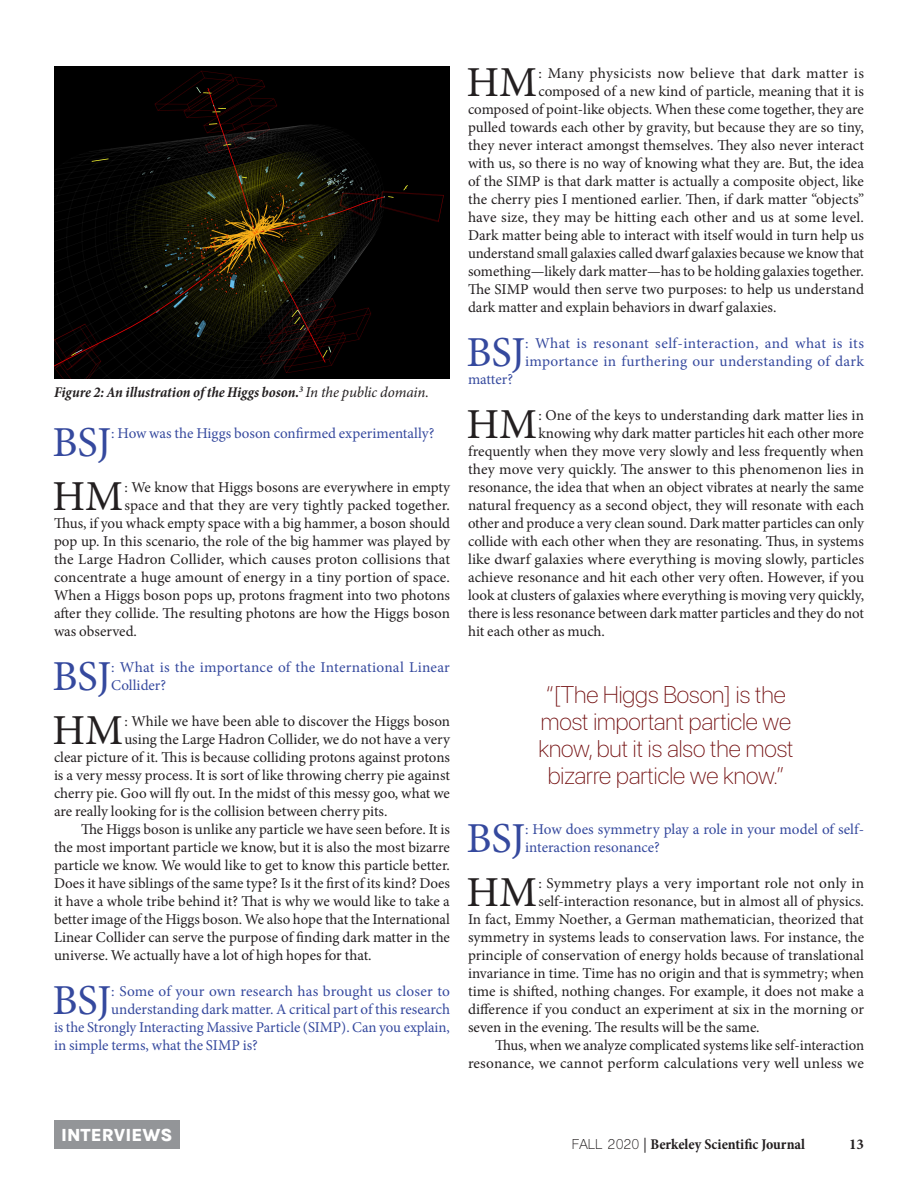
<style>
.page{position:relative;width:918px;height:1188px;background:#fff}
.page>*{position:absolute;margin:0;border:0;box-sizing:border-box;transform-origin:0 0}
.BodyTextJustified{font:42.75px "Minion Pro";letter-spacing:-.005em;color:#35499e}
.BodyTextJustified-2{font:42.75px "Minion Pro";color:#231f20}
.t1{font:100 24px/27px "SF Pro Display";color:#730f10;text-align:center}
.t2{font:800 18px "Karla";color:#fff}
.BodyTextJustified-3{font:15px/18px "Minion Pro";color:#231f20;text-align:justify}
.BodyTextJustified-4{font:15px/18px "Minion Pro";letter-spacing:.005em;color:#35499e}
.BodyTextJustified-5{font:italic 700 condensed 15px "Minion Pro";letter-spacing:-.005em;color:#231f20}
.BodyTextJustified-6{font:15px "Minion Pro";letter-spacing:.02em;color:#231f20}
.t3{font:700 condensed 15px "Minion Pro";color:#231f20}
.t4{font:700 15px "Minion Pro";color:#231f20}
.s1{font-weight:400;font-stretch:normal}
.s2{font-family:"Shree Dev 0714";font-weight:400;font-stretch:normal;font-size:13.5px}
</style>
<div class="page">
<img style="left:54px;top:67px;width:396px;height:311px">
<div style="left:54px;top:1120px;width:126px;height:29px;background:#939598"></div>
<p class="BodyTextJustified-5" style="left:54px;top:382px;width:376px">Figure 2: An illustration of the Higgs boson.<sup>3</sup> <span class="s1">In the public domain.</span></p>
<p class="BodyTextJustified" style="left:52px;top:414px;width:60px">BSJ</p>
<p class="BodyTextJustified-4" style="left:111px;top:425px;width:325px">: How was the Higgs boson confirmed experimentally?</p>
<p class="BodyTextJustified-2" style="left:52px;top:468px;width:72px">HM</p>
<p class="BodyTextJustified-3" style="left:124px;top:479px;width:327px">: We know that Higgs bosons are everywhere in empty</p>
<p class="BodyTextJustified-3" style="left:124px;top:497px;width:327px">space and that they are very tightly packed together.</p>
<p class="BodyTextJustified-3" style="left:54px;top:515px;width:398px">Thus, if you whack empty space with a big hammer, a boson should</p>
<p class="BodyTextJustified-3" style="left:54px;top:533px;width:397px">pop up. In this scenario, the role of the big hammer was played by</p>
<p class="BodyTextJustified-3" style="left:54px;top:551px;width:398px">the Large Hadron Collider, which causes proton collisions that</p>
<p class="BodyTextJustified-3" style="left:54px;top:569px;width:397px">concentrate a huge amount of energy in a tiny portion of space.</p>
<p class="BodyTextJustified-3" style="left:54px;top:587px;width:397px">When a Higgs boson pops up, protons fragment into two photons</p>
<p class="BodyTextJustified-3" style="left:54px;top:605px;width:397px">after they collide. The resulting photons are how the Higgs boson</p>
<p class="BodyTextJustified-3" style="left:54px;top:623px;width:84px">was observed.</p>
<p class="BodyTextJustified" style="left:52px;top:648px;width:60px">BSJ</p>
<p class="BodyTextJustified-4" style="left:111px;top:659px;width:340px">: What is the importance of the International Linear<br>Collider?</p>
<p class="BodyTextJustified-2" style="left:52px;top:702px;width:72px">HM</p>
<p class="BodyTextJustified-3" style="left:124px;top:713px;width:327px">: While we have been able to discover the Higgs boson</p>
<p class="BodyTextJustified-3" style="left:124px;top:731px;width:327px">using the Large Hadron Collider, we do not have a very</p>
<p class="BodyTextJustified-3" style="left:54px;top:749px;width:397px">clear picture of it. This is because colliding protons against protons</p>
<p class="BodyTextJustified-3" style="left:54px;top:767px;width:398px">is a very messy process. It is sort of like throwing cherry pie against</p>
<p class="BodyTextJustified-3" style="left:54px;top:785px;width:398px">cherry pie. Goo will fly out. In the midst of this messy goo, what we</p>
<p class="BodyTextJustified-3" style="left:54px;top:803px;width:335px">are really looking for is the collision between cherry pits.</p>
<p class="BodyTextJustified-3" style="left:54px;top:821px;width:398px;text-indent:27px">The Higgs boson is unlike any particle we have seen before. It is the most important particle we know, but it is also the most bizarre particle we know. We would like to get to know this particle better.<br>Does it have siblings of the same type? Is it the first of its kind? Does it have a whole tribe behind it? That is why we would like to take a better image of the Higgs boson. We also hope that the International Linear Collider can serve the purpose of finding dark matter in the universe. We actually have a lot of high hopes for that.</p>
<p class="BodyTextJustified" style="left:52px;top:972px;width:60px">BSJ</p>
<p class="BodyTextJustified-4" style="left:111px;top:983px;width:340px">: Some of your own research has brought us closer to</p>
<p class="BodyTextJustified-4" style="left:111px;top:1001px;width:340px">understanding dark matter. A critical part of this research</p>
<p class="BodyTextJustified-4" style="left:54px;top:1019px;width:397px">is the Strongly Interacting Massive Particle (SIMP). Can you explain,</p>
<p class="BodyTextJustified-4" style="left:54px;top:1037px;width:205px">in simple terms, what the SIMP is?</p>
<p class="BodyTextJustified-2" style="left:466px;top:54px;width:72px">HM</p>
<p class="BodyTextJustified-6" style="left:538px;top:64px;width:327px">: Many physicists now believe that dark matter is</p>
<p class="BodyTextJustified-3" style="left:538px;top:83px;width:327px">composed of a new kind of particle, meaning that it is</p>
<p class="BodyTextJustified-3" style="left:468px;top:101px;width:397px">composed of point-like objects. When these come together, they are</p>
<p class="BodyTextJustified-3" style="left:468px;top:119px;width:397px">pulled towards each other by gravity, but because they are so tiny,</p>
<p class="BodyTextJustified-3" style="left:468px;top:137px;width:398px">they never interact amongst themselves. They also never interact</p>
<p class="BodyTextJustified-3" style="left:468px;top:155px;width:398px">with us, so there is no way of knowing what they are. But, the idea</p>
<p class="BodyTextJustified-3" style="left:468px;top:173px;width:397px">of the SIMP is that dark matter is actually a composite object, like</p>
<p class="BodyTextJustified-3" style="left:468px;top:191px;width:398px">the cherry pies I mentioned earlier. Then, if dark matter “objects”</p>
<p class="BodyTextJustified-3" style="left:468px;top:209px;width:397px">have size, they may be hitting each other and us at some level.</p>
<p class="BodyTextJustified-3" style="left:468px;top:227px;width:398px">Dark matter being able to interact with itself would in turn help us</p>
<p class="BodyTextJustified-3" style="left:468px;top:245px;width:398px">understand small galaxies called dwarf galaxies because we know that</p>
<p class="BodyTextJustified-3" style="left:468px;top:263px;width:397px">something—likely dark matter—has to be holding galaxies together.</p>
<p class="BodyTextJustified-3" style="left:468px;top:281px;width:398px">The SIMP would then serve two purposes: to help us understand</p>
<p class="BodyTextJustified-3" style="left:468px;top:299px;width:310px">dark matter and explain behaviors in dwarf galaxies.</p>
<p class="BodyTextJustified" style="left:466px;top:324px;width:60px">BSJ</p>
<p class="BodyTextJustified-4" style="left:525px;top:335px;width:340px">: What is resonant self-interaction, and what is its importance in furthering our understanding of dark</p>
<p class="BodyTextJustified-4" style="left:468px;top:371px;width:47px">matter?</p>
<p class="BodyTextJustified-2" style="left:466px;top:396px;width:72px">HM</p>
<p class="BodyTextJustified-3" style="left:538px;top:407px;width:327px">: One of the keys to understanding dark matter lies in</p>
<p class="BodyTextJustified-3" style="left:538px;top:425px;width:327px">knowing why dark matter particles hit each other more</p>
<p class="BodyTextJustified-3" style="left:468px;top:443px;width:397px">frequently when they move very slowly and less frequently when</p>
<p class="BodyTextJustified-3" style="left:468px;top:461px;width:398px">they move very quickly. The answer to this phenomenon lies in</p>
<p class="BodyTextJustified-3" style="left:468px;top:479px;width:398px">resonance, the idea that when an object vibrates at nearly the same</p>
<p class="BodyTextJustified-3" style="left:468px;top:497px;width:398px">natural frequency as a second object, they will resonate with each</p>
<p class="BodyTextJustified-3" style="left:468px;top:515px;width:397px">other and produce a very clean sound. Dark matter particles can only</p>
<p class="BodyTextJustified-3" style="left:468px;top:533px;width:397px">collide with each other when they are resonating. Thus, in systems</p>
<p class="BodyTextJustified-3" style="left:468px;top:551px;width:398px">like dwarf galaxies where everything is moving slowly, particles</p>
<p class="BodyTextJustified-3" style="left:468px;top:569px;width:398px">achieve resonance and hit each other very often. However, if you</p>
<p class="BodyTextJustified-3" style="left:468px;top:587px;width:398px">look at clusters of galaxies where everything is moving very quickly,</p>
<p class="BodyTextJustified-3" style="left:468px;top:605px;width:397px">there is less resonance between dark matter particles and they do not</p>
<p class="BodyTextJustified-3" style="left:468px;top:623px;width:139px">hit each other as much.</p>
<p class="t1" style="left:538px;top:682px;width:257px">“[The Higgs Boson] is the most important particle we know, but it is also the most bizarre particle we know.”</p>
<p class="BodyTextJustified" style="left:466px;top:810px;width:60px">BSJ</p>
<p class="BodyTextJustified-4" style="left:525px;top:821px;width:340px">: How does symmetry play a role in your model of self&shy;interaction resonance?</p>
<p class="BodyTextJustified-2" style="left:466px;top:864px;width:72px">HM</p>
<p class="BodyTextJustified-3" style="left:538px;top:875px;width:327px">: Symmetry plays a very important role not only in</p>
<p class="BodyTextJustified-3" style="left:538px;top:893px;width:327px">self-interaction resonance, but in almost all of physics.</p>
<p class="BodyTextJustified-3" style="left:468px;top:911px;width:397px">In fact, Emmy Noether, a German mathematician, theorized that</p>
<p class="BodyTextJustified-3" style="left:468px;top:929px;width:398px">symmetry in systems leads to conservation laws. For instance, the</p>
<p class="BodyTextJustified-3" style="left:468px;top:947px;width:397px">principle of conservation of energy holds because of translational</p>
<p class="BodyTextJustified-3" style="left:468px;top:965px;width:398px">invariance in time. Time has no origin and that is symmetry; when</p>
<p class="BodyTextJustified-3" style="left:468px;top:983px;width:398px">time is shifted, nothing changes. For example, it does not make a</p>
<p class="BodyTextJustified-3" style="left:468px;top:1001px;width:398px">difference if you conduct an experiment at six in the morning or</p>
<p class="BodyTextJustified-3" style="left:468px;top:1019px;width:293px">seven in the evening. The results will be the same.</p>
<p class="BodyTextJustified-3" style="left:468px;top:1037px;width:398px;text-align:right">Thus, when we analyze complicated systems like self-interaction resonance, we cannot perform calculations very well unless we</p>
<p class="t2" style="left:61px;top:1123px;width:113px">INTERVIEWS</p>
<p class="t3" style="left:572px;top:1133px;width:235px"><span class="s2">FALL 2020</span> <span class="s1">|</span> Berkeley Scientific Journal</p>
<p class="t4" style="left:849px;top:1133px;width:16px">13</p>
</div>
